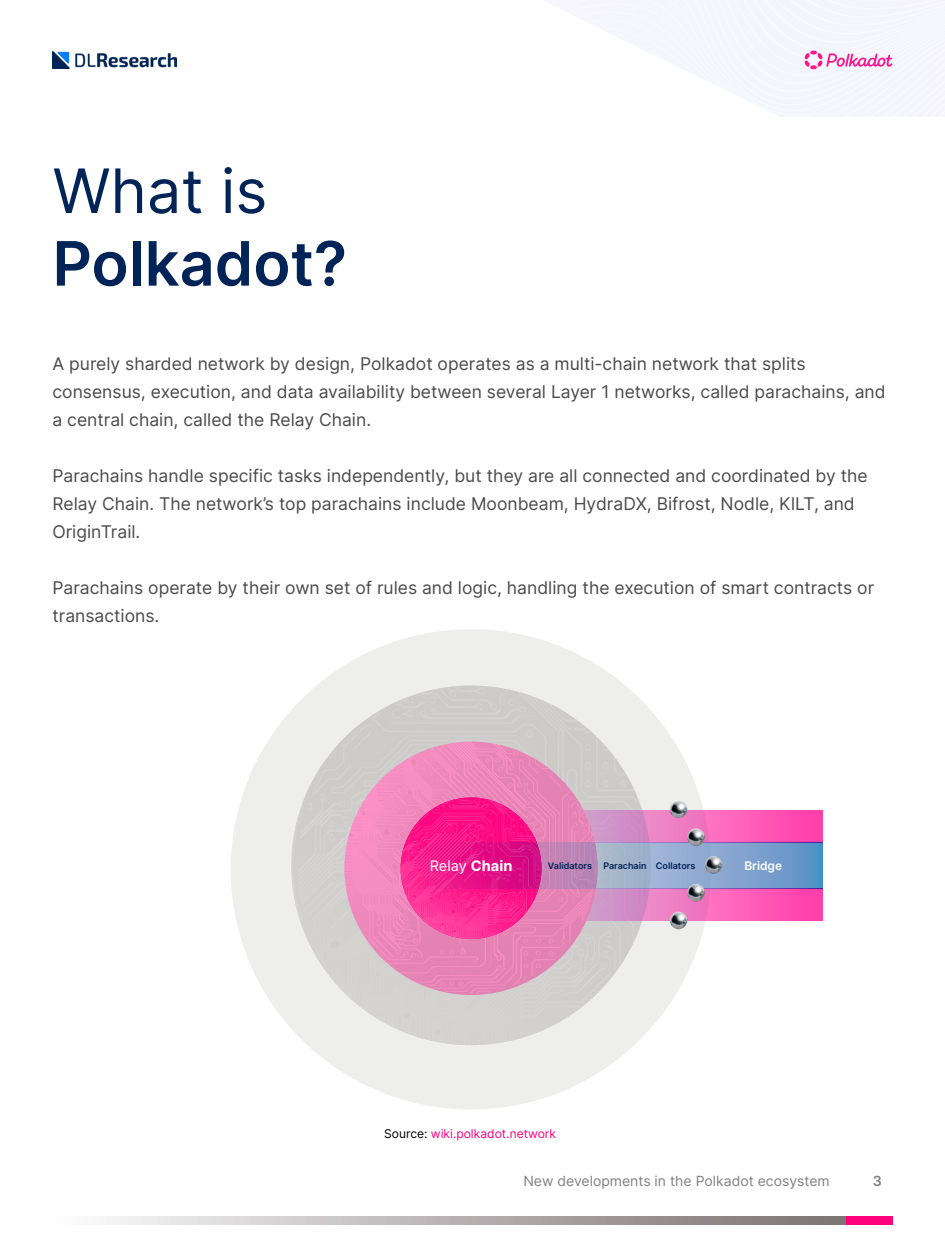
<style>
.page{position:relative;width:945px;height:1260px;background:#fff}
.page>*{position:absolute;margin:0;border:0;box-sizing:border-box;transform-origin:0 0}
.t1{font:600 61.25px "Inter";color:#002457}
.t2{font:61.25px "Inter";color:#002457}
.t3{font:17.5px/28px "Inter";color:#4b4b4b}
.t4{font:14.53px "Inter";letter-spacing:-.005em;color:#fff}
.t5{font:14px "Inter";color:#818181}
.t6{font:600 14px "Inter";color:#818181}
.t7{font:12.08px "Inter";color:#ff007e}
.t8{font:600 11.9px "Inter";color:#fff}
.t9{font:600 9.01px "Inter";color:#002457}
.s1{font-weight:700}
.s2{color:#000}
</style>
<div class="page">
<div style="left:805px;top:1216px;width:87px;height:9px;background:#ff007e"></div>
<svg style="left:107px;top:1216px;width:739px;height:9px;background:#b6afb0"></svg>
<svg style="left:805px;top:50px;width:88px;height:20px"></svg>
<img style="left:52px;top:51px;width:125px;height:18px">
<div style="left:231px;top:629px;width:480px;height:480px;background:#eeeeed;border-radius:50%"></div>
<img style="left:291px;top:686px;width:360px;height:359px">
<img style="left:344px;top:742px;width:254px;height:253px">
<img style="left:401px;top:797px;width:141px;height:142px">
<svg style="left:401px;top:843px;width:422px;height:46px;background:#b071b3"></svg>
<svg style="left:401px;top:811px;width:422px;height:32px;background:#f059ac"></svg>
<svg style="left:401px;top:889px;width:422px;height:31px;background:#f25daf"></svg>
<img style="left:687px;top:828px;width:18px;height:18px;border-radius:9px">
<img style="left:705px;top:856px;width:17px;height:18px;border-radius:9px">
<img style="left:670px;top:801px;width:17px;height:17px;border-radius:9px">
<img style="left:687px;top:884px;width:18px;height:17px;border-radius:9px">
<img style="left:670px;top:912px;width:17px;height:17px;border-radius:9px">
<h1 class="t2" style="left:52px;top:146px;width:216px">What is</h1>
<h1 class="t1" style="left:52px;top:218px;width:296px">Polkadot?</h1>
<p class="t3" style="left:52px;top:349px;width:835px">A purely sharded network by design, Polkadot operates as a multi-chain network that splits consensus, execution, and data availability between several Layer 1 networks, called parachains, and a central chain, called the Relay Chain.</p>
<p class="t3" style="left:52px;top:461px;width:817px">Parachains handle specific tasks independently, but they are all connected and coordinated by the<br>Relay Chain. The network’s top parachains include Moonbeam, HydraDX, Bifrost, Nodle, KILT, and<br>OriginTrail.</p>
<p class="t3" style="left:52px;top:573px;width:823px">Parachains operate by their own set of rules and logic, handling the execution of smart contracts or transactions.</p>
<p class="t4" style="left:430px;top:855px;width:84px">Relay <span class="s1">Chain</span></p>
<p class="t9" style="left:548px;top:859px;width:46px">Validators</p>
<p class="t9" style="left:603px;top:859px;width:94px">Parachain Collators</p>
<p class="t8" style="left:744px;top:857px;width:39px">Bridge</p>
<p class="t7" style="left:384px;top:1124px;width:173px"><span class="s2">Source:</span> wiki.polkadot.network</p>
<p class="t5" style="left:523px;top:1171px;width:308px">New developments in the Polkadot ecosystem</p>
<p class="t6" style="left:873px;top:1171px;width:11px">3</p>
</div>
